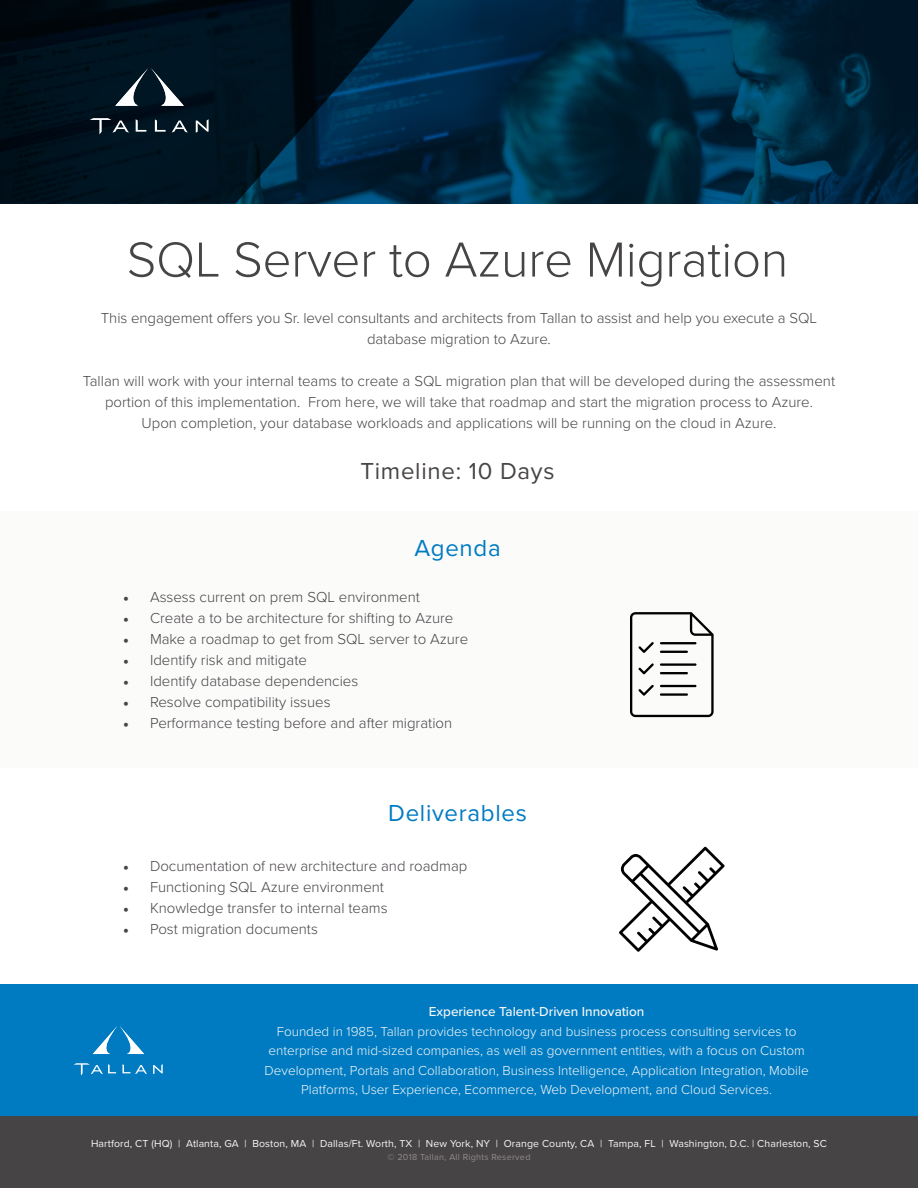
<style>
.page{position:relative;width:918px;height:1188px;background:#fff}
.page>*{position:absolute;margin:0;border:0;box-sizing:border-box;transform-origin:0 0}
.t1{font:300 51px "Proxima Nova";letter-spacing:-.005em;color:#474446}
.t2{font:24px "Proxima Nova";letter-spacing:.03em;color:#007bc2}
.t3{font:24px "Proxima Nova";letter-spacing:.03em;color:#474347}
.t4{font:300 15px/21px "Proxima Nova";color:#474446;text-align:center}
.t5{font:300 15px "Proxima Nova";color:#474347}
.t6{font:300 13.5px/19.5px "Proxima Nova";color:#f5f7f7;text-align:center}
.t7{font:500 13.5px "Proxima Nova";color:#f5f7f7}
.t8{font:10.5px "Proxima Nova";letter-spacing:.01em;color:#f5f7f7}
.t9{font:9px "Proxima Nova";letter-spacing:.03em;color:#908a8b}
.s1{font-family:"Minion Pro";font-weight:400}
.s2{color:#f8f8f7}
</style>
<div class="page">
<div style="left:0;top:512px;width:918px;height:256px;background:#fbfbfa"></div>
<svg style="left:414px;top:0;width:504px;height:204px"></svg>
<svg style="left:0;top:0;width:414px;height:204px;fill:#001521"></svg>
<svg style="left:90px;top:118px;width:39px;height:16px"></svg>
<svg style="left:136px;top:119px;width:10px;height:13px"></svg>
<svg style="left:155px;top:119px;width:11px;height:13px"></svg>
<svg style="left:172px;top:121px;width:16px;height:12px"></svg>
<svg style="left:196px;top:119px;width:13px;height:14px"></svg>
<svg style="left:115px;top:68px;width:69px;height:38px"></svg>
<div style="left:0;top:984px;width:918px;height:133px;background:#007bc2"></div>
<div style="left:0;top:1117px;width:918px;height:71px;background:#474446"></div>
<svg style="left:74px;top:1063px;width:42px;height:13px"></svg>
<svg style="left:122px;top:1064px;width:25px;height:10px"></svg>
<svg style="left:153px;top:1064px;width:10px;height:10px"></svg>
<svg style="left:93px;top:1026px;width:51px;height:28px"></svg>
<svg style="left:630px;top:612px;width:84px;height:105px"></svg>
<svg style="left:619px;top:847px;width:106px;height:105px"></svg>
<p class="t1" style="left:127px;top:222px;width:663px">SQL Server to Azure Migration</p>
<p class="t4" style="left:101px;top:307px;width:718px">This engagement offers you Sr. level consultants and architects from Tallan to assist and help you execute a SQL database migration to Azure.</p>
<p class="t4" style="left:83px;top:370px;width:754px">Tallan will work with your internal teams to create a SQL migration plan that will be developed during the assessment portion of this implementation. From here, we will take that roadmap and start the migration process to Azure.<br>Upon completion, your database workloads and applications will be running on the cloud in Azure.</p>
<p class="t3" style="left:360px;top:453px;width:196px">Timeline: 10 Days</p>
<p class="t2" style="left:414px;top:530px;width:88px">Agenda</p>
<p class="t5" style="left:123px;top:586px;width:298px"><span class="s1">•</span> Assess current on prem SQL environment</p>
<p class="t5" style="left:123px;top:607px;width:332px"><span class="s1">•</span> Create a to be architecture for shifting to Azure</p>
<p class="t5" style="left:123px;top:628px;width:347px"><span class="s1">•</span> Make a roadmap to get from SQL server to Azure</p>
<p class="t5" style="left:123px;top:649px;width:185px"><span class="s1">•</span> Identify risk and mitigate</p>
<p class="t5" style="left:123px;top:670px;width:237px"><span class="s1">•</span> Identify database dependencies</p>
<p class="t5" style="left:123px;top:691px;width:209px"><span class="s1">•</span> Resolve compatibility issues</p>
<p class="t5" style="left:123px;top:712px;width:331px"><span class="s1">•</span> Performance testing before and after migration</p>
<p class="t2" style="left:388px;top:795px;width:140px">Deliverables</p>
<p class="t5" style="left:123px;top:855px;width:346px"><span class="s1">•</span> Documentation of new architecture and roadmap</p>
<p class="t5" style="left:123px;top:876px;width:263px"><span class="s1">•</span> Functioning SQL Azure environment</p>
<p class="t5" style="left:123px;top:897px;width:266px"><span class="s1">•</span> Knowledge transfer to internal teams</p>
<p class="t5" style="left:123px;top:918px;width:196px"><span class="s1">•</span> Post migration documents</p>
<p class="t7" style="left:429px;top:1002px;width:217px">Experience Talent-Driven Innovation</p>
<p class="t6" style="left:265px;top:1021px;width:546px">Founded in 1985, Tallan provides technology and business process consulting services to enterprise and mid-sized companies, as well as government entities, with a focus on Custom Development, Portals and Collaboration, Business Intelligence, Application Integration, Mobile Platforms, User Experience, Ecommerce, Web Development, and Cloud Services.</p>
<p class="t8" style="left:91px;top:1135px;width:737px">Hartford, CT (HQ) | Atlanta, GA | Boston, MA | Dallas/Ft. Worth, TX | New York, NY | Orange County, CA | Tampa, FL | Washington, D.C. <span class="s2">| Charleston, SC</span></p>
<p class="t9" style="left:387px;top:1151px;width:145px">© 2018 Tallan, All Rights Reserved</p>
</div>
